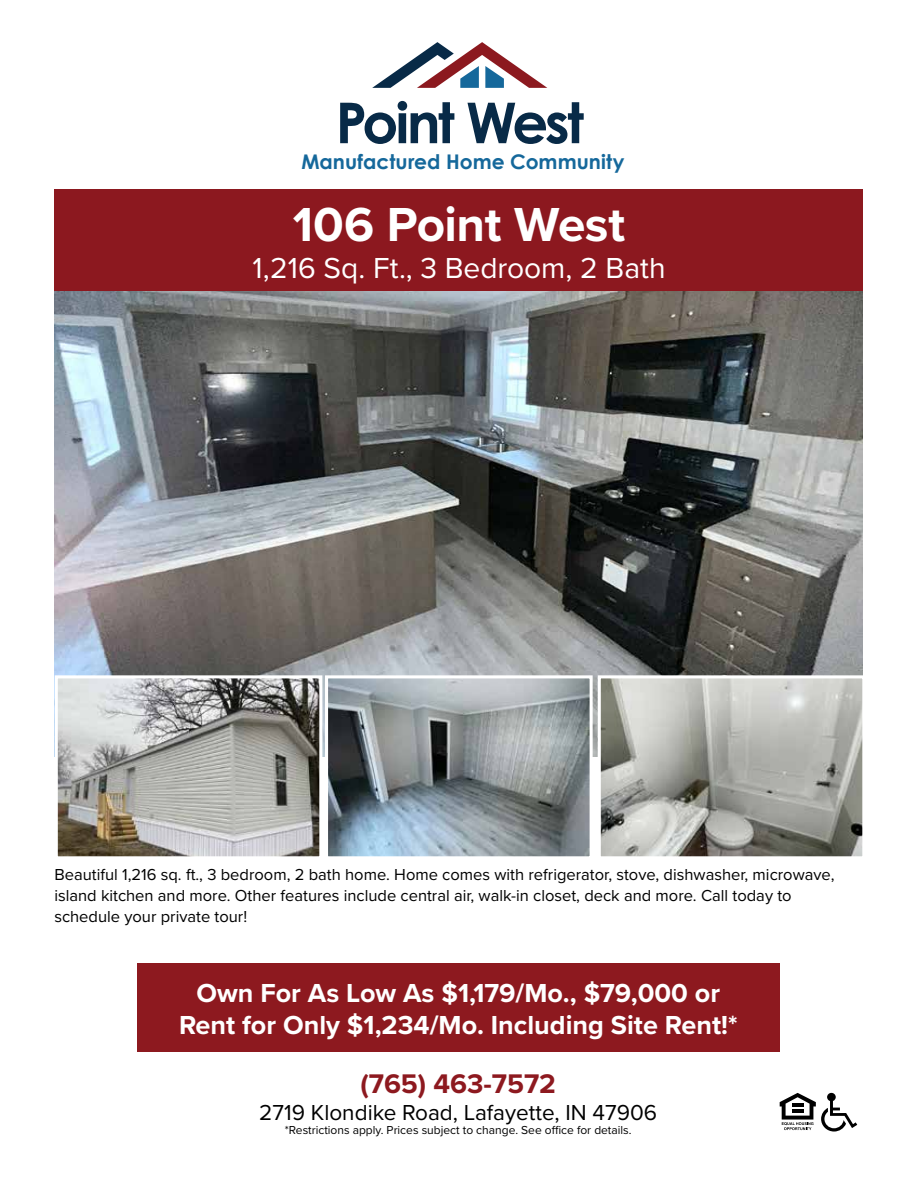
<style>
.page{position:relative;width:918px;height:1188px;background:#fff}
.page>*{position:absolute;margin:0;border:0;box-sizing:border-box;transform-origin:0 0}
.t1{font:700 56.4px "Century Gothic";letter-spacing:-.05em;color:#082a47}
.t2{font:700 49.5px "Proxima Nova";letter-spacing:-.01em;color:#fff}
.t3{font:30px "Proxima Nova";color:#fff}
.t4{font:700 27.9px "Proxima Nova";color:#8d191f}
.t5{font:700 27px/32.4px "Proxima Nova";color:#fff;text-align:center}
.t6{font:22.5px "Proxima Nova";color:#000}
.t7{font:700 20.25px "Century Gothic";color:#15689b}
.t8{font:16.5px/21px "Proxima Nova";color:#000}
.t9{font:12px "Proxima Nova";color:#000}
</style>
<div class="page">
<img style="left:54px;top:291px;width:808px;height:465px">
<div style="left:55px;top:189px;width:808px;height:102px;background:#8c181f"></div>
<div style="left:137px;top:963px;width:643px;height:89px;background:#8d191f"></div>
<svg style="left:780px;top:1093px;width:77px;height:39px"></svg>
<svg style="left:372px;top:42px;width:175px;height:46px"></svg>
<img style="left:602px;top:679px;width:259px;height:176px">
<div style="left:598px;top:675px;width:267px;height:184px;border:3px solid #fff"></div>
<img style="left:329px;top:679px;width:260px;height:176px">
<div style="left:325px;top:675px;width:268px;height:184px;border:3px solid #fff"></div>
<img style="left:59px;top:679px;width:259px;height:176px">
<div style="left:55px;top:675px;width:267px;height:184px;border:3px solid #fff"></div>
<h1 class="t1" style="left:336px;top:80px;width:250px">Point West</h1>
<p class="t7" style="left:301px;top:146px;width:325px">Manufactured Home Community</p>
<h2 class="t2" style="left:293px;top:187px;width:334px">106 Point West</h2>
<h3 class="t3" style="left:252px;top:245px;width:415px">1,216 Sq. Ft., 3 Bedroom, 2 Bath</h3>
<p class="t8" style="left:54px;top:863px;width:782px">Beautiful 1,216 sq. ft., 3 bedroom, 2 bath home. Home comes with refrigerator, stove, dishwasher, microwave, island kitchen and more. Other features include central air, walk-in closet, deck and more. Call today to schedule your private tour!</p>
<h3 class="t5" style="left:179px;top:976px;width:560px">Own For As Low As $1,179/Mo., $79,000 or<br>Rent for Only $1,234/Mo. Including Site Rent!*</h3>
<h3 class="t4" style="left:361px;top:1062px;width:197px">(765) 463-7572</h3>
<h3 class="t6" style="left:259px;top:1095px;width:399px">2719 Klondike Road, Lafayette, IN 47906</h3>
<p class="t9" style="left:285px;top:1121px;width:348px">*Restrictions apply. Prices subject to change. See office for details.</p>
</div>
